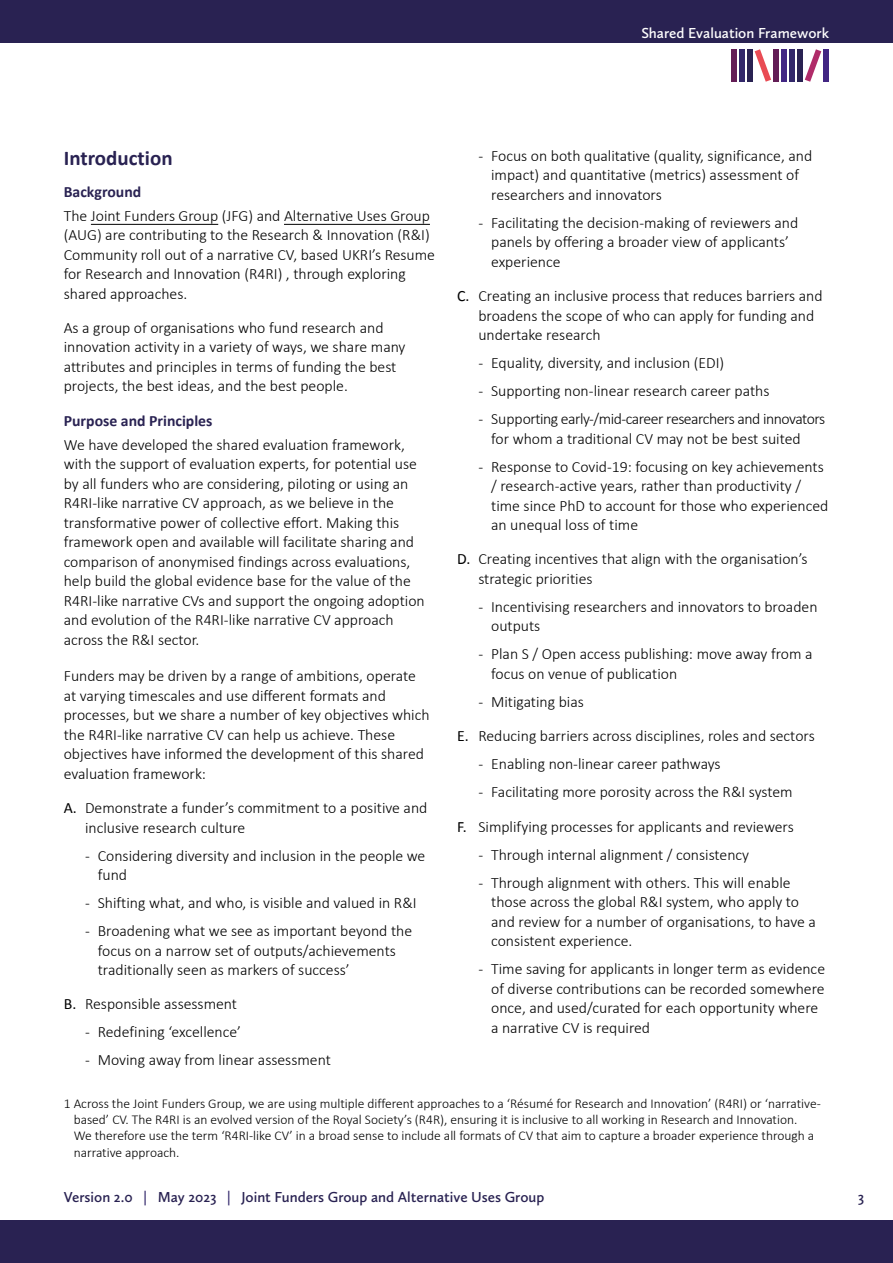
<style>
.page{position:relative;width:893px;height:1263px;background:#fff}
.page>*{position:absolute;margin:0;border:0;box-sizing:border-box;transform-origin:0 0}
.t1{font:700 21px "Calibri";color:#292252}
.t2{font:300 15.75px/19.5px "Calibri";color:#000}
.t3{font:300 15.75px/19.5px "Calibri";letter-spacing:-.03em;color:#000}
.t4{font:700 15.75px "Calibri";color:#292252}
.t5{font:600 15px "Calluna Sans";color:#292252}
.t6{font:600 15px "Calluna Sans";color:#fdfdfd}
.t7{font:300 13.5px/16.2px "Calibri";color:#000}
.s1{font-weight:400}
.s2{color:#32276a}
</style>
<div class="page">
<div style="left:0;top:0;width:893px;height:43px;background:#292252"></div>
<div style="left:0;top:1220px;width:893px;height:43px;background:#292252"></div>
<div style="left:797px;top:49px;width:6px;height:33px;background:#292252"></div>
<div style="left:789px;top:49px;width:6px;height:33px;background:#32276a"></div>
<div style="left:781px;top:49px;width:6px;height:33px;background:#422683"></div>
<div style="left:823px;top:49px;width:6px;height:33px;background:#422683"></div>
<svg style="left:805px;top:49px;width:16px;height:33px"></svg>
<div style="left:747px;top:49px;width:5px;height:33px;background:#292252"></div>
<div style="left:739px;top:49px;width:6px;height:33px;background:#32276a"></div>
<div style="left:731px;top:49px;width:6px;height:33px;background:#631d56"></div>
<div style="left:773px;top:49px;width:6px;height:33px;background:#631d56"></div>
<svg style="left:755px;top:49px;width:16px;height:33px"></svg>
<hr style="left:91px;top:224px;width:127px;height:1px;background:#000">
<hr style="left:284px;top:224px;width:146px;height:1px;background:#000">
<p class="t6" style="left:641px;top:24px;width:189px">Shared Evaluation Framework</p>
<h1 class="t1" style="left:64px;top:143px;width:110px">Introduction</h1>
<p class="t4" style="left:64px;top:180px;width:79px">Background</p>
<p class="t2" style="left:64px;top:205px;width:373px">The Joint Funders Group (JFG) and Alternative Uses Group (AUG) are contributing to the Research &amp; Innovation (R&amp;I)<br>Community roll out of a narrative CV, based UKRI’s Resume for Research and Innovation (R4RI) , through exploring shared approaches.</p>
<p class="t2" style="left:64px;top:318px;width:343px">As a group of organisations who fund research and innovation activity in a variety of ways, we share many attributes and principles in terms of funding the best projects, the best ideas, and the best people.</p>
<p class="t4" style="left:64px;top:409px;width:150px">Purpose and Principles</p>
<p class="t2" style="left:64px;top:434px;width:362px">We have developed the shared evaluation framework, with the support of evaluation experts, for potential use by all funders who are considering, piloting or using an R4RI-like narrative CV approach, as we believe in the transformative power of collective effort. Making this framework open and available will facilitate sharing and comparison of anonymised findings across evaluations, help build the global evidence base for the value of the R4RI-like narrative CVs and support the ongoing adoption and evolution of the R4RI-like narrative CV approach across the R&amp;I sector.</p>
<p class="t2" style="left:64px;top:666px;width:367px">Funders may be driven by a range of ambitions, operate at varying timescales and use different formats and processes, but we share a number of key objectives which the R4RI-like narrative CV can help us achieve. These objectives have informed the development of this shared evaluation framework:</p>
<p class="t2" style="left:85px;top:798px;width:344px;text-indent:-21px"><span class="s1">A.</span> Demonstrate a funder’s commitment to a positive and inclusive research culture</p>
<p class="t2" style="left:98px;top:845px;width:329px;text-indent:-13px">- Considering diversity and inclusion in the people we fund</p>
<p class="t2" style="left:85px;top:893px;width:333px">- Shifting what, and who, is visible and valued in R&amp;I</p>
<p class="t2" style="left:98px;top:921px;width:316px;text-indent:-13px">- Broadening what we see as important beyond the focus on a narrow set of outputs/achievements traditionally seen as markers of success’</p>
<p class="t2" style="left:64px;top:994px;width:175px"><span class="s1">B.</span> Responsible assessment</p>
<p class="t2" style="left:85px;top:1022px;width:158px">- Redefining ‘excellence’</p>
<p class="t2" style="left:85px;top:1050px;width:247px">- Moving away from linear assessment</p>
<p class="t2" style="left:491px;top:145px;width:323px;text-indent:-13px">- Focus on both qualitative (quality, significance, and impact) and quantitative (metrics) assessment of researchers and innovators</p>
<p class="t2" style="left:491px;top:212px;width:309px;text-indent:-13px">- Facilitating the decision-making of reviewers and panels by offering a broader view of applicants’ experience</p>
<p class="t2" style="left:478px;top:286px;width:346px;text-indent:-21px"><span class="s1">C.</span> Creating an inclusive process that reduces barriers and broadens the scope of who can apply for funding and undertake research</p>
<p class="t2" style="left:478px;top:353px;width:247px">- Equality, diversity, and inclusion (EDI)</p>
<p class="t2" style="left:478px;top:381px;width:293px">- Supporting non-linear research career paths</p>
<p class="t3" style="left:491px;top:409px;width:335px;text-indent:-13px">- Supporting early-/mid-career researchers and innovators for whom a traditional CV may not be best suited</p>
<p class="t2" style="left:491px;top:456px;width:339px;text-indent:-13px">- Response to Covid-19: focusing on key achievements / research-active years, rather than productivity / time since PhD to account for those who experienced an unequal loss of time</p>
<p class="t2" style="left:478px;top:549px;width:331px;text-indent:-21px"><span class="s1">D.</span> Creating incentives that align with the organisation’s strategic priorities</p>
<p class="t2" style="left:491px;top:597px;width:328px;text-indent:-13px">- Incentivising researchers and innovators to broaden outputs</p>
<p class="t2" style="left:491px;top:644px;width:323px;text-indent:-13px">- Plan S / Open access publishing: move away from a focus on venue of publication</p>
<p class="t2" style="left:457px;top:684px;width:359px;line-height:34.3px;text-indent:21px">- Mitigating bias<br><span class="s1">E.</span> Reducing barriers across disciplines, roles and sectors</p>
<p class="t2" style="left:478px;top:754px;width:244px">- Enabling non-linear career pathways</p>
<p class="t2" style="left:457px;top:775px;width:338px;line-height:34.3px;text-align:right">- Facilitating more porosity across the R&amp;I system<br><span class="s1">F.</span> Simplifying processes for applicants and reviewers</p>
<p class="t2" style="left:478px;top:845px;width:272px">- Through internal alignment / consistency</p>
<p class="t2" style="left:491px;top:873px;width:326px;text-indent:-13px">- Through alignment with others. This will enable those across the global R&amp;I system, who apply to and review for a number of organisations, to have a consistent experience.</p>
<p class="t2" style="left:491px;top:959px;width:335px;text-indent:-13px">- Time saving for applicants in longer term as evidence of diverse contributions can be recorded somewhere once, and used/curated for each opportunity where a narrative CV is required</p>
<p class="t7" style="left:74px;top:1095px;width:749px;text-indent:-10px">1 Across the Joint Funders Group, we are using multiple different approaches to a ‘Résumé for Research and Innovation’ (R4RI) or ‘narrative&shy;based’ CV. The R4RI is an evolved version of the Royal Society’s (R4R), ensuring it is inclusive to all working in Research and Innovation.<br>We therefore use the term ‘R4RI-like CV’ in a broad sense to include all formats of CV that aim to capture a broader experience through a narrative approach.</p>
<p class="t5" style="left:64px;top:1188px;width:482px">Version 2.0 <span class="s2">|</span> May 2023 <span class="s2">|</span> Joint Funders Group and Alternative Uses Group</p>
<p class="t5" style="left:858px;top:1188px;width:8px">3</p>
</div>
